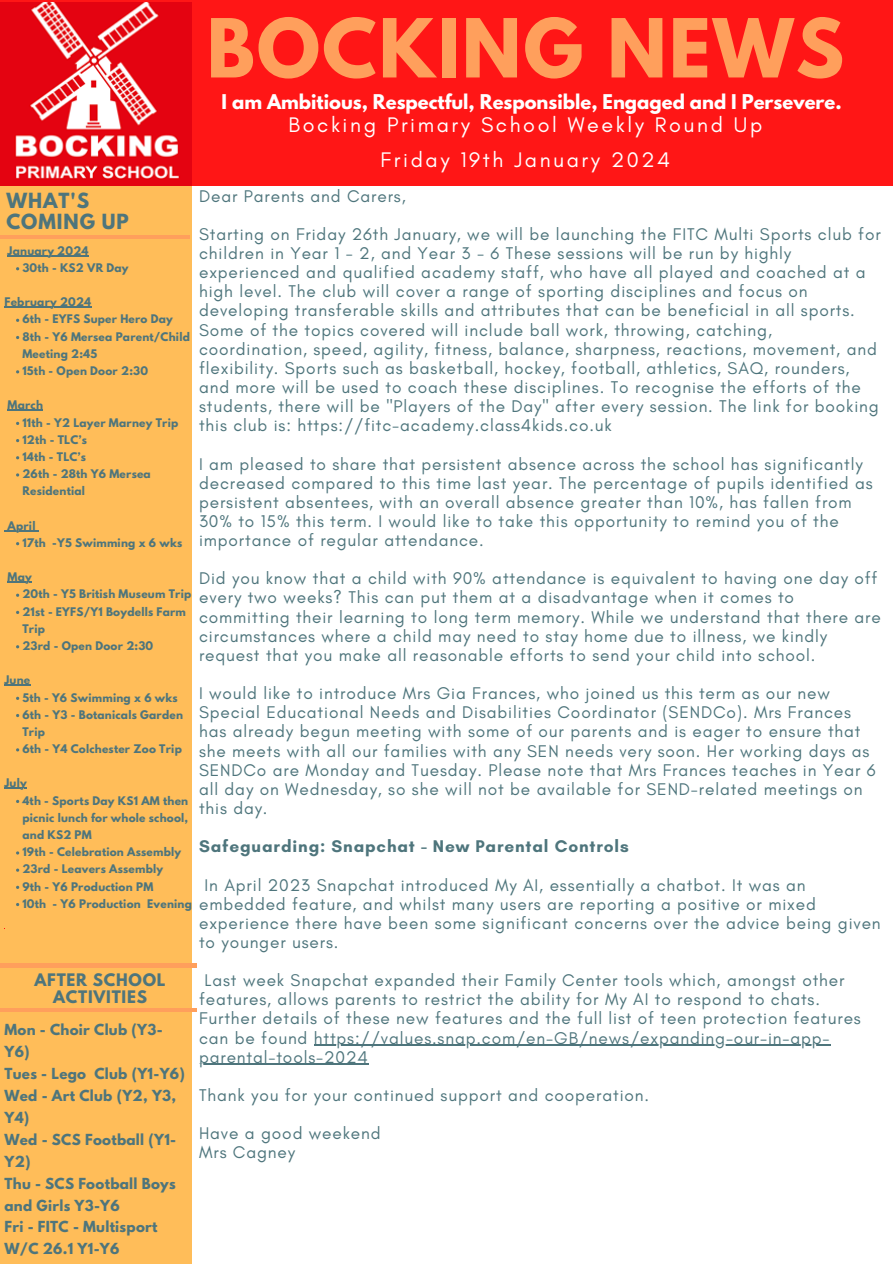
<style>
.page{position:relative;width:893px;height:1264px;background:#fff}
.page>*{position:absolute;margin:0;border:0;box-sizing:border-box;transform-origin:0 0}
.t1{font:700 72px "League Spartan";letter-spacing:.03em;color:#ff9f5c}
.t2{font:21.45px/34.8px "Glacial Indifference";letter-spacing:.12em;color:#fff;text-align:center}
.t3{font:700 18.45px/21px "League Spartan";letter-spacing:.05em;color:#4e757c}
.t4{font:700 18px "League Spartan";color:#fff}
.t5{font:17.25px/19.2px "Glacial Indifference";letter-spacing:.05em;color:#4e757c}
.t6{font:700 17.25px "Glacial Indifference";letter-spacing:.05em;color:#4e757c}
.t7{font:700 15.3px/16.6px "League Spartan";letter-spacing:.05em;color:#4e757c;text-align:center}
.t8{font:700 13.5px/21.9px "League Spartan";letter-spacing:.02em;color:#4e757c}
.t9{font:700 10.5px/17.1px "League Spartan";letter-spacing:.02em;color:#4e757c}
</style>
<div class="page">
<div style="left:0;top:0;width:892px;height:185px;background:#ff1616"></div>
<div style="left:0;top:178px;width:191px;height:1085px;background:#ffbd59"></div>
<hr style="left:0;top:235px;width:190px;height:4px;background:#ff9f5c">
<img style="left:0;top:3px;width:191px;height:183px">
<hr style="left:0;top:1008px;width:196px;height:3px;background:#ff9f5c">
<hr style="left:0;top:963px;width:196px;height:4px;background:#ff9f5c">
<hr style="left:314px;top:1044px;width:516px;height:1px;background:#4e757c">
<hr style="left:199px;top:1063px;width:170px;height:1px;background:#4e757c">
<hr style="left:8px;top:255px;width:81px;height:1px;background:#4e757c">
<hr style="left:4px;top:307px;width:87px;height:1px;background:#4e757c">
<hr style="left:8px;top:410px;width:35px;height:1px;background:#4e757c">
<svg style="left:4px;top:530px;width:35px;height:1px"></svg>
<hr style="left:8px;top:581px;width:24px;height:2px;background:#4e757c">
<svg style="left:4px;top:685px;width:27px;height:1px"></svg>
<svg style="left:4px;top:788px;width:23px;height:1px"></svg>
<p class="t1" style="left:207px;top:13px;width:639px">BOCKING NEWS</p>
<p class="t2" style="left:288px;top:107px;width:475px">Bocking Primary School Weekly Round Up<br>Friday 19th January 2024</p>
<p class="t4" style="left:221px;top:92px;width:621px">I am Ambitious, Respectful, Responsible, Engaged and I Persevere.</p>
<p class="t5" style="left:199px;top:186px;width:208px">Dear Parents and Carers,</p>
<h1 class="t5" style="left:199px;top:224px;width:683px">Starting on Friday 26th January, we will be launching the FITC Multi Sports club for children in Year 1 - 2, and Year 3 - 6 These sessions will be run by highly experienced and qualified academy staff, who have all played and coached at a high level. The club will cover a range of sporting disciplines and focus on developing transferable skills and attributes that can be beneficial in all sports.<br>Some of the topics covered will include ball work, throwing, catching, coordination, speed, agility, fitness, balance, sharpness, reactions, movement, and flexibility. Sports such as basketball, hockey, football, athletics, SAQ, rounders, and more will be used to coach these disciplines. To recognise the efforts of the students, there will be "Players of the Day" after every session. The link for booking this club is: https://fitc-academy.class4kids.co.uk</h1>
<h2 class="t5" style="left:199px;top:454px;width:675px">I am pleased to share that persistent absence across the school has significantly decreased compared to this time last year. The percentage of pupils identified as persistent absentees, with an overall absence greater than 10%, has fallen from 30% to 15% this term. I would like to take this opportunity to remind you of the importance of regular attendance.</h2>
<h4 class="t5" style="left:199px;top:568px;width:683px">Did you know that a child with 90% attendance is equivalent to having one day off every two weeks? This can put them at a disadvantage when it comes to committing their learning to long term memory. While we understand that there are circumstances where a child may need to stay home due to illness, we kindly request that you make all reasonable efforts to send your child into school.</h4>
<p class="t5" style="left:199px;top:683px;width:678px">I would like to introduce Mrs Gia Frances, who joined us this term as our new Special Educational Needs and Disabilities Coordinator (SENDCo). Mrs Frances has already begun meeting with some of our parents and is eager to ensure that she meets with all our families with any SEN needs very soon. Her working days as SENDCo are Monday and Tuesday. Please note that Mrs Frances teaches in Year 6 all day on Wednesday, so she will not be available for SEND-related meetings on this day.</p>
<h3 class="t6" style="left:199px;top:835px;width:431px">Safeguarding: Snapchat - New Parental Controls</h3>
<p class="t5" style="left:199px;top:874px;width:683px;text-indent:6px">In April 2023 Snapchat introduced My AI, essentially a chatbot. It was an embedded feature, and whilst many users are reporting a positive or mixed experience there have been some significant concerns over the advice being given to younger users.</p>
<h6 class="t5" style="left:199px;top:970px;width:663px;text-indent:6px">Last week Snapchat expanded their Family Center tools which, amongst other features, allows parents to restrict the ability for My AI to respond to chats.<br>Further details of these new features and the full list of teen protection features can be found https://values.snap.com/en-GB/news/expanding-our-in-app-</h6>
<p class="t5" style="left:199px;top:1047px;width:170px">parental-tools-2024</p>
<p class="t5" style="left:199px;top:1085px;width:451px">Thank you for your continued support and cooperation.</p>
<p class="t5" style="left:199px;top:1123px;width:183px">Have a good weekend<br>Mrs Cagney</p>
<p class="t3" style="left:6px;top:192px;width:124px">WHAT'S<br>COMING UP</p>
<h5 class="t9" style="left:22px;top:243px;width:108px;text-indent:-15px">January 2024<br>30th - KS2 VR Day</h5>
<h5 class="t9" style="left:4px;top:295px;width:88px">February 2024</h5>
<h5 class="t9" style="left:22px;top:312px;width:152px">6th - EYFS Super Hero Day</h5>
<h5 class="t9" style="left:22px;top:329px;width:169px">8th - Y6 Mersea Parent/Child<br>Meeting 2:45</h5>
<h5 class="t9" style="left:22px;top:363px;width:127px">15th - Open Door 2:30</h5>
<p class="t9" style="left:8px;top:398px;width:37px">March</p>
<p class="t9" style="left:22px;top:415px;width:157px">11th - Y2 Layer Marney Trip</p>
<p class="t9" style="left:22px;top:432px;width:66px">12th - TLC’s</p>
<p class="t9" style="left:22px;top:449px;width:65px">14th - TLC’s</p>
<p class="t9" style="left:22px;top:466px;width:130px">26th - 28th Y6 Mersea<br>Residential</p>
<p class="t9" style="left:22px;top:518px;width:25px;text-indent:-15px">April<br>17th</p>
<p class="t9" style="left:52px;top:535px;width:131px">-Y5 Swimming x 6 wks</p>
<p class="t9" style="left:22px;top:569px;width:170px;text-indent:-15px">May<br>20th - Y5 British Museum Trip</p>
<p class="t9" style="left:22px;top:604px;width:165px">21st - EYFS/Y1 Boydells Farm</p>
<p class="t9" style="left:22px;top:621px;width:132px">Trip<br>23rd - Open Door 2:30</p>
<p class="t9" style="left:4px;top:673px;width:27px">June</p>
<p class="t9" style="left:22px;top:690px;width:157px">5th - Y6 Swimming x 6 wks</p>
<p class="t9" style="left:22px;top:707px;width:162px">6th - Y3 - Botanicals Garden<br>Trip</p>
<p class="t9" style="left:22px;top:741px;width:161px">6th - Y4 Colchester Zoo Trip</p>
<p class="t9" style="left:4px;top:776px;width:24px">July</p>
<p class="t9" style="left:22px;top:793px;width:167px;text-align:justify">4th - Sports Day KS1 AM then picnic lunch for whole school, and KS2 PM</p>
<p class="t9" style="left:22px;top:844px;width:160px">19th - Celebration Assembly</p>
<p class="t9" style="left:22px;top:861px;width:142px">23rd - Leavers Assembly</p>
<p class="t9" style="left:22px;top:879px;width:132px">9th - Y6 Production PM</p>
<p class="t9" style="left:22px;top:896px;width:171px">10th - Y6 Production Evening</p>
<p class="t7" style="left:34px;top:973px;width:133px">AFTER SCHOOL<br>ACTIVITIES</p>
<p class="t8" style="left:4px;top:1020px;width:160px">Mon - Choir Club (Y3-<br>Y6)</p>
<p class="t8" style="left:4px;top:1064px;width:182px">Tues - Lego Club (Y1-Y6)</p>
<p class="t8" style="left:4px;top:1086px;width:173px">Wed - Art Club (Y2, Y3,<br>Y4)</p>
<p class="t8" style="left:4px;top:1129px;width:173px">Wed - SCS Football (Y1-<br>Y2)</p>
<h5 class="t8" style="left:4px;top:1173px;width:173px">Thu - SCS Football Boys and Girls Y3-Y6</h5>
<h5 class="t8" style="left:4px;top:1217px;width:154px">Fri - FITC - Multisport<br>W/C 26.1 Y1-Y6</h5>
</div>
